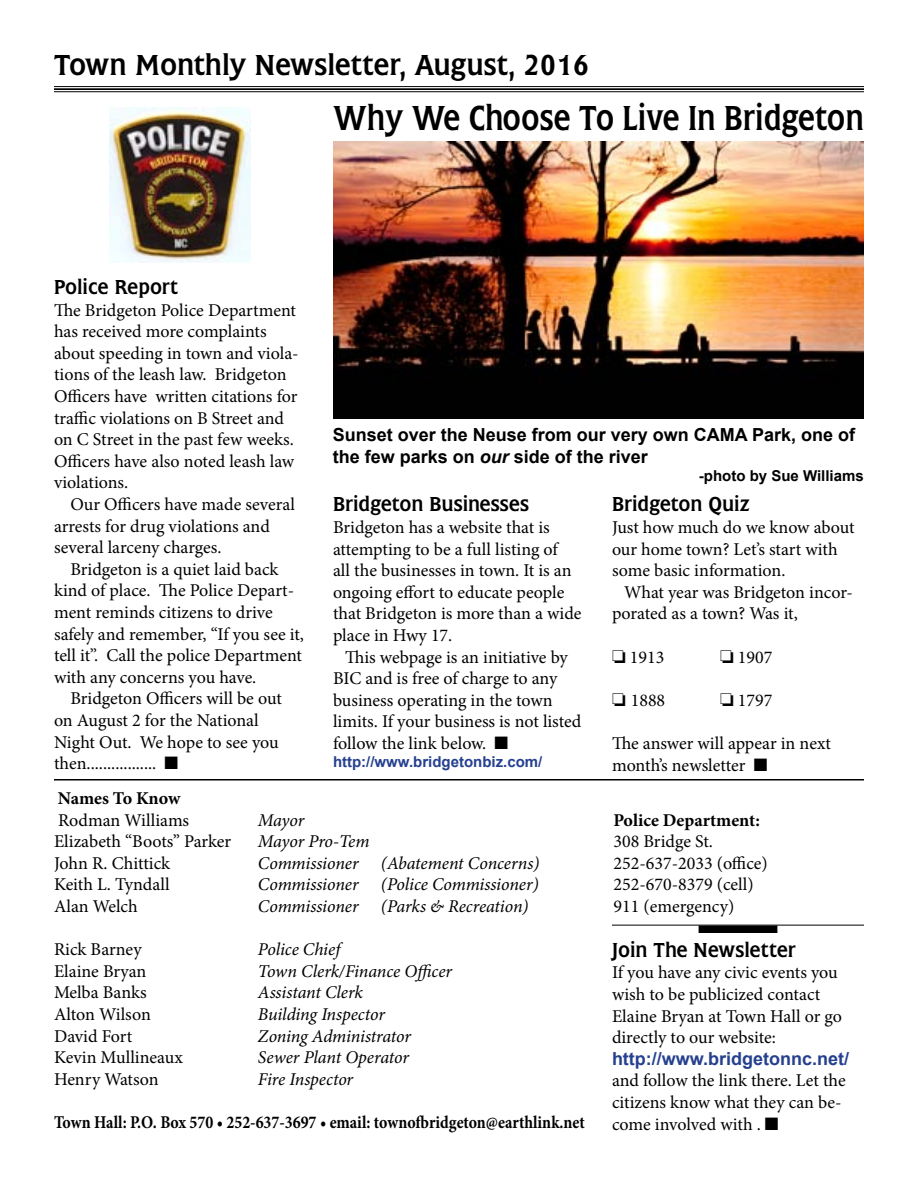
<style>
.page{position:relative;width:918px;height:1188px;background:#fff}
.page>*{position:absolute;margin:0;border:0;box-sizing:border-box;transform-origin:0 0}
.t1{font:36px "Flare Gothic Regular DTC";color:#000;scale:.9 1}
.t2{font:30px "Flare Gothic Regular DTC";color:#000}
.t3{font:21px "Flare Gothic Regular DTC";color:#000}
.t4{font:18px/21.6px "Minion Pro";color:#000}
.t5{font:italic 18px "Minion Pro";letter-spacing:-.01em;color:#000}
.t6{font:700 18px/21.6px "Arial";color:#000}
.t7{font:700 18px "Minion Pro";color:#000;scale:.88 1}
.t8{font:700 18px "Minion Pro";color:#000}
.t9{font:700 18px "Arial";color:#25408f}
.t10{font:700 15px "Arial";color:#25408f}
.t11{font:700 15px "Arial";color:#000}
.s1{font-style:italic}
</style>
<div class="page">
<hr style="left:54px;top:779px;width:810px;height:2px;background:#000">
<hr style="left:612px;top:925px;width:252px;height:1px;background:#000">
<div style="left:699px;top:926px;width:78px;height:7px;background:#000"></div>
<hr style="left:54px;top:86px;width:810px;height:1px;background:#000">
<hr style="left:54px;top:88px;width:810px;height:2px;background:#000">
<hr style="left:54px;top:91px;width:810px;height:1px;background:#000">
<img style="left:109px;top:108px;width:142px;height:154px">
<img style="left:333px;top:142px;width:531px;height:276px">
<h2 class="t2" style="left:54px;top:48px;width:537px">Town Monthly Newsletter, August, 2016</h2>
<h1 class="t1" style="left:333px;top:98px;width:592px">Why We Choose To Live In Bridgeton</h1>
<p class="t3" style="left:54px;top:275px;width:126px">Police Report</p>
<p class="t4" style="left:54px;top:299px;width:246px">The Bridgeton Police Department has received more complaints about speeding in town and viola&shy;tions of the leash law. Bridgeton<br>Officers have written citations for traffic violations on B Street and on C Street in the past few weeks.<br>Officers have also noted leash law violations.</p>
<p class="t4" style="left:54px;top:494px;width:243px;text-indent:16px">Our Officers have made several arrests for drug violations and several larceny charges.</p>
<p class="t4" style="left:54px;top:558px;width:252px;text-indent:16px">Bridgeton is a quiet laid back kind of place. The Police Depart&shy;ment reminds citizens to drive safely and remember, “If you see it, tell it”. Call the police Department with any concerns you have.</p>
<p class="t4" style="left:54px;top:688px;width:229px;text-indent:16px">Bridgeton Officers will be out on August 2 for the National<br>Night Out. We hope to see you then................. ■</p>
<p class="t6" style="left:333px;top:424px;width:524px">Sunset over the Neuse from our very own CAMA Park, one of the few parks on <span class="s1">our</span> side of the river</p>
<p class="t11" style="left:699px;top:465px;width:166px">-photo by Sue Williams</p>
<p class="t3" style="left:333px;top:493px;width:198px">Bridgeton Businesses</p>
<p class="t4" style="left:333px;top:516px;width:250px">Bridgeton has a website that is attempting to be a full listing of<br>all the businesses in town. It is an ongoing effort to educate people that Bridgeton is more than a wide place in Hwy 17.</p>
<p class="t4" style="left:333px;top:646px;width:250px;text-indent:12px">This webpage is an initiative by<br>BIC and is free of charge to any business operating in the town limits. If your business is not listed follow the link below. ■</p>
<p class="t10" style="left:333px;top:752px;width:211px">http://www.bridgetonbiz.com/</p>
<p class="t3" style="left:612px;top:493px;width:139px">Bridgeton Quiz</p>
<p class="t4" style="left:612px;top:516px;width:244px">Just how much do we know about our home town? Let’s start with some basic information.</p>
<p class="t4" style="left:612px;top:581px;width:243px;text-indent:12px">What year was Bridgeton incor&shy;porated as a town? Was it,</p>
<p class="t4" style="left:612px;top:646px;width:54px">□ 1913</p>
<p class="t4" style="left:720px;top:646px;width:54px">□ 1907</p>
<p class="t4" style="left:612px;top:689px;width:55px">□ 1888</p>
<p class="t4" style="left:720px;top:689px;width:54px">□ 1797</p>
<p class="t4" style="left:612px;top:732px;width:220px">The answer will appear in next month’s newsletter ■</p>
<p class="t8" style="left:58px;top:786px;width:124px">Names To Know</p>
<p class="t4" style="left:58px;top:809px;width:133px">Rodman Williams</p>
<p class="t5" style="left:258px;top:808px;width:48px">Mayor</p>
<p class="t8" style="left:613px;top:807px;width:148px">Police Department:</p>
<p class="t4" style="left:54px;top:831px;width:179px">Elizabeth “Boots” Parker</p>
<p class="t5" style="left:258px;top:829px;width:113px">Mayor Pro-Tem</p>
<p class="t4" style="left:613px;top:831px;width:101px">308 Bridge St.</p>
<p class="t4" style="left:54px;top:852px;width:118px">John R. Chittick</p>
<p class="t5" style="left:258px;top:851px;width:283px">Commissioner (Abatement Concerns)</p>
<p class="t4" style="left:613px;top:852px;width:156px">252-637-2033 (office)</p>
<p class="t4" style="left:54px;top:874px;width:117px">Keith L. Tyndall</p>
<p class="t5" style="left:258px;top:872px;width:282px">Commissioner (Police Commissioner)</p>
<p class="t4" style="left:613px;top:874px;width:142px">252-670-8379 (cell)</p>
<p class="t4" style="left:54px;top:896px;width:85px">Alan Welch</p>
<p class="t5" style="left:258px;top:894px;width:272px">Commissioner (Parks &amp; Recreation)</p>
<p class="t4" style="left:613px;top:896px;width:122px">911 (emergency)</p>
<p class="t4" style="left:54px;top:939px;width:89px">Rick Barney</p>
<p class="t5" style="left:258px;top:937px;width:84px">Police Chief</p>
<p class="t4" style="left:54px;top:960px;width:94px">Elaine Bryan</p>
<p class="t5" style="left:258px;top:959px;width:196px">Town Clerk/Finance Officer</p>
<p class="t4" style="left:54px;top:982px;width:94px">Melba Banks</p>
<p class="t5" style="left:258px;top:980px;width:107px">Assistant Clerk</p>
<p class="t4" style="left:54px;top:1004px;width:98px">Alton Wilson</p>
<p class="t5" style="left:258px;top:1002px;width:129px">Building Inspector</p>
<p class="t4" style="left:54px;top:1025px;width:80px">David Fort</p>
<p class="t5" style="left:258px;top:1024px;width:155px">Zoning Administrator</p>
<p class="t4" style="left:54px;top:1047px;width:130px">Kevin Mullineaux</p>
<p class="t5" style="left:258px;top:1045px;width:152px">Sewer Plant Operator</p>
<p class="t4" style="left:54px;top:1068px;width:106px">Henry Watson</p>
<p class="t5" style="left:258px;top:1067px;width:97px">Fire Inspector</p>
<p class="t7" style="left:54px;top:1110px;width:605px">Town Hall: P.O. Box 570 • 252-637-3697 • email: townofbridgeton@earthlink.net</p>
<p class="t3" style="left:612px;top:938px;width:185px">Join The Newsletter</p>
<p class="t4" style="left:612px;top:962px;width:232px">If you have any civic events you wish to be publicized contact<br>Elaine Bryan at Town Hall or go directly to our website:</p>
<p class="t9" style="left:612px;top:1047px;width:239px">http://www.bridgetonnc.net/</p>
<p class="t4" style="left:612px;top:1070px;width:235px">and follow the link there. Let the citizens know what they can be&shy;come involved with . ■</p>
</div>
